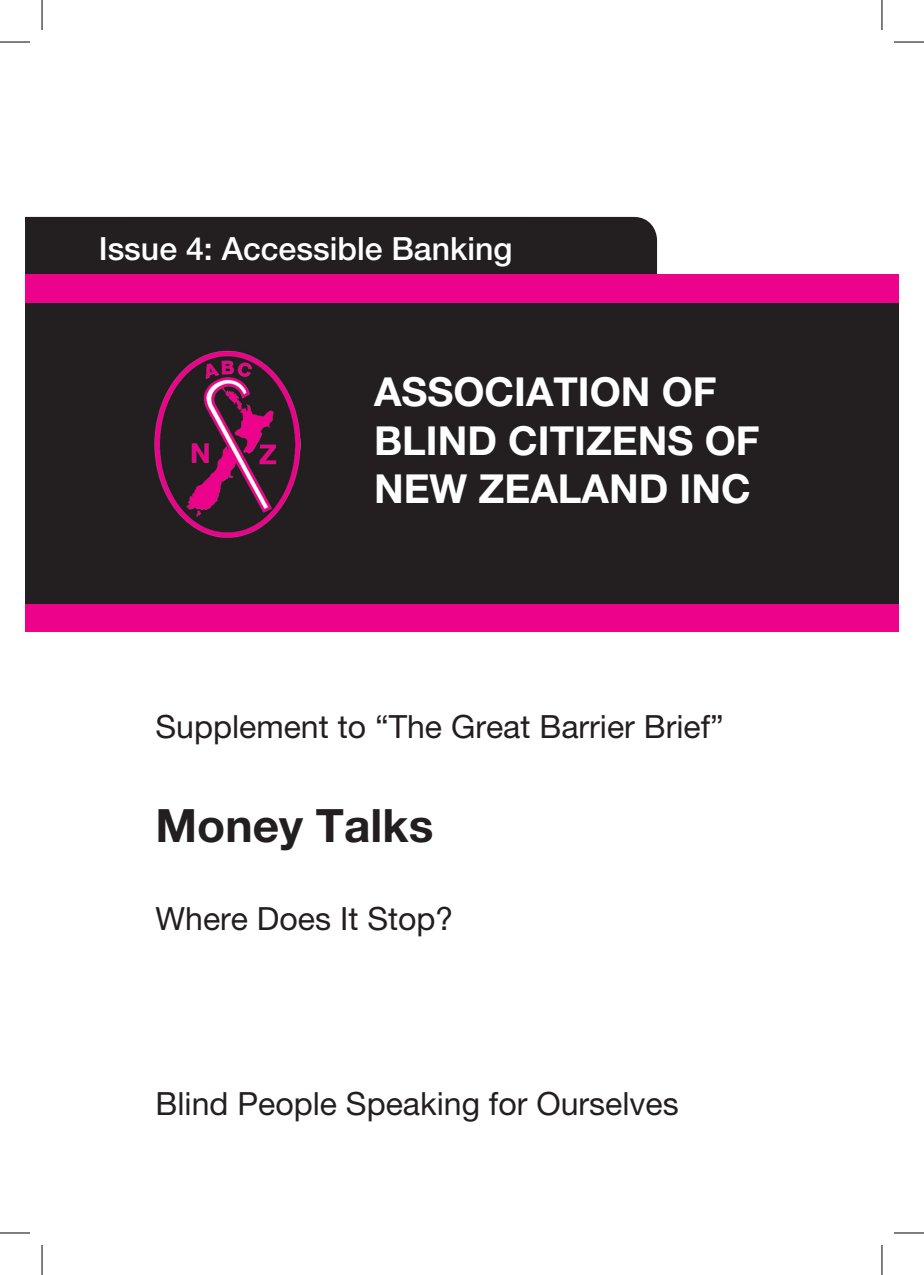
<style>
.page{position:relative;width:924px;height:1275px;background:#fff}
.page>*{position:absolute;margin:0;border:0;box-sizing:border-box;transform-origin:0 0}
.Body{font:700 46px "Helvetica Neue";color:#231f20}
.Body-2{font:700 40px/48px "Helvetica Neue";color:#fff}
.Body-3{font:32px "Helvetica Neue";color:#231f20}
.Heading{font:32px "Helvetica Neue";color:#231f20}
.Body-4{font:500 32px "Helvetica Neue";color:#fff}
</style>
<div class="page">
<div style="left:25px;top:217px;width:631px;height:57px;background:#231f20"></div>
<div style="left:25px;top:603px;width:873px;height:28px;background:#ed028c"></div>
<div style="left:25px;top:274px;width:873px;height:29px;background:#ed028c"></div>
<div style="left:25px;top:303px;width:873px;height:300px;background:#231f20"></div>
<img style="left:154px;top:350px;width:146px;height:187px">
<hr style="left:0;top:42px;width:30px;height:1px;background:#000">
<hr style="left:893px;top:42px;width:30px;height:1px;background:#000">
<hr style="left:0;top:1232px;width:30px;height:1px;background:#000">
<hr style="left:893px;top:1232px;width:30px;height:1px;background:#000">
<hr style="left:42px;top:0;width:1px;height:30px;background:#000">
<hr style="left:42px;top:1245px;width:1px;height:30px;background:#000">
<hr style="left:881px;top:0;width:1px;height:30px;background:#000">
<hr style="left:881px;top:1245px;width:1px;height:30px;background:#000">
<p class="Body-4" style="left:99px;top:230px;width:415px">Issue 4: Accessible Banking</p>
<p class="Body-2" style="left:374px;top:367px;width:387px">ASSOCIATION OF<br>BLIND CITIZENS OF<br>NEW ZEALAND INC</p>
<p class="Body-3" style="left:155px;top:707px;width:569px">Supplement to “The Great Barrier Brief”</p>
<p class="Body" style="left:155px;top:797px;width:279px">Money Talks</p>
<p class="Body-3" style="left:155px;top:899px;width:299px">Where Does It Stop?</p>
<p class="Heading" style="left:155px;top:1084px;width:524px">Blind People Speaking for Ourselves</p>
</div>
